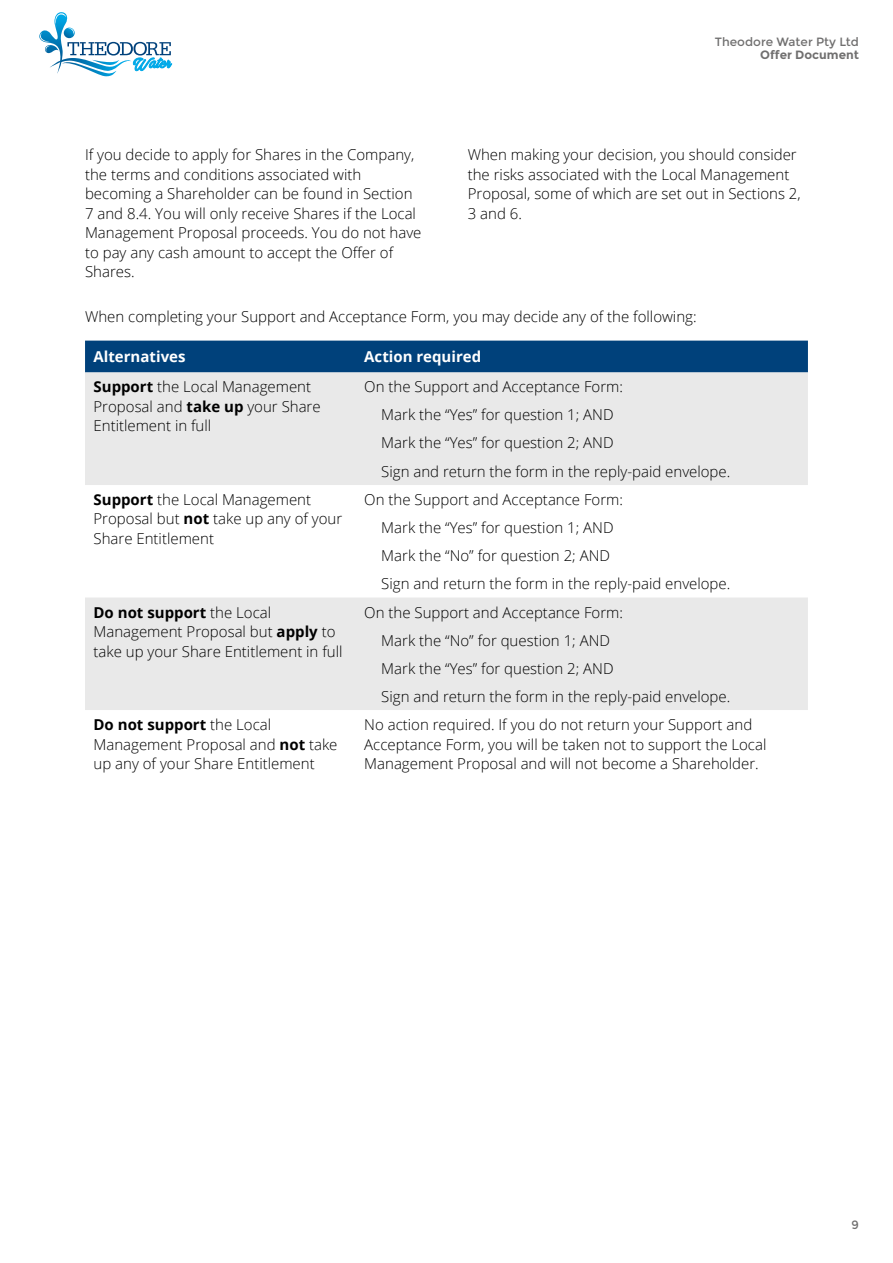
<style>
.page{position:relative;width:893px;height:1263px;background:#fff}
.page>*{position:absolute;margin:0;border:0;box-sizing:border-box;transform-origin:0 0}
.t1{font:300 15px/19.5px "Open Sans";color:#000}
.t2{font:700 15px "Open Sans";color:#fff}
.t3{font:12px "Montserrat";color:#706f6f}
.t4{font:700 12px "Montserrat";color:#706f6f}
.s1{font-weight:700}
</style>
<div class="page">
<svg style="left:39px;top:12px;width:133px;height:65px"></svg>
<div style="left:85px;top:341px;width:723px;height:31px;background:#00417b"></div>
<svg style="left:85px;top:372px;width:723px;height:338px;fill:#e9e9e9"></svg>
<p class="t3" style="left:715px;top:34px;width:146px">Theodore Water Pty Ltd</p>
<p class="t4" style="left:760px;top:48px;width:100px">Offer Document</p>
<p class="t1" style="left:85px;top:145px;width:338px">If you decide to apply for Shares in the Company, the terms and conditions associated with becoming a Shareholder can be found in Section 7 and 8.4. You will only receive Shares if the Local Management Proposal proceeds. You do not have to pay any cash amount to accept the Offer of Shares.</p>
<p class="t1" style="left:468px;top:145px;width:334px">When making your decision, you should consider the risks associated with the Local Management Proposal, some of which are set out in Sections 2, 3 and 6.</p>
<p class="t1" style="left:85px;top:306px;width:613px">When completing your Support and Acceptance Form, you may decide any of the following:</p>
<p class="t2" style="left:94px;top:346px;width:93px">Alternatives</p>
<p class="t2" style="left:364px;top:346px;width:118px">Action required</p>
<p class="t1" style="left:94px;top:377px;width:229px"><span class="s1">Support</span> the Local Management<br>Proposal and <span class="s1">take up</span> your Share<br>Entitlement in full</p>
<p class="t1" style="left:381px;top:373px;width:351px;line-height:28px;text-indent:-17px">On the Support and Acceptance Form:<br>Mark the “Yes” for question 1; AND<br>Mark the “Yes” for question 2; AND<br>Sign and return the form in the reply-paid envelope.</p>
<p class="t1" style="left:94px;top:489px;width:250px"><span class="s1">Support</span> the Local Management<br>Proposal but <span class="s1">not</span> take up any of your<br>Share Entitlement</p>
<p class="t1" style="left:381px;top:485px;width:351px;line-height:28px;text-indent:-17px">On the Support and Acceptance Form:<br>Mark the “Yes” for question 1; AND<br>Mark the “No” for question 2; AND<br>Sign and return the form in the reply-paid envelope.</p>
<p class="t1" style="left:94px;top:602px;width:250px"><span class="s1">Do not support</span> the Local<br>Management Proposal but <span class="s1">apply</span> to take up your Share Entitlement in full</p>
<p class="t1" style="left:381px;top:598px;width:351px;line-height:28px;text-indent:-17px">On the Support and Acceptance Form:<br>Mark the “No” for question 1; AND<br>Mark the “Yes” for question 2; AND<br>Sign and return the form in the reply-paid envelope.</p>
<p class="t1" style="left:94px;top:714px;width:245px"><span class="s1">Do not support</span> the Local<br>Management Proposal and <span class="s1">not</span> take up any of your Share Entitlement</p>
<p class="t1" style="left:364px;top:714px;width:404px">No action required. If you do not return your Support and<br>Acceptance Form, you will be taken not to support the Local<br>Management Proposal and will not become a Shareholder.</p>
<p class="t3" style="left:851px;top:1218px;width:9px">9</p>
</div>
